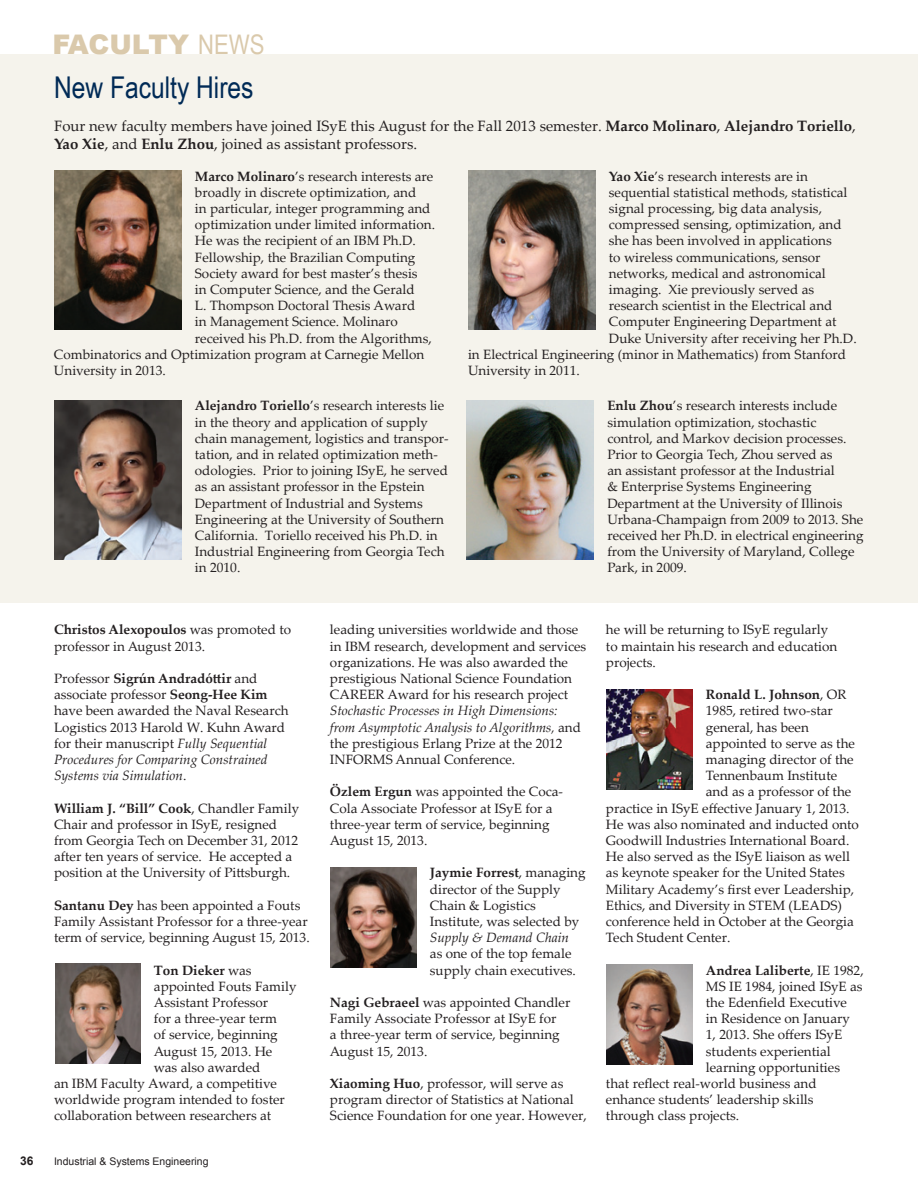
<style>
.page{position:relative;width:918px;height:1188px;background:#fff}
.page>*{position:absolute;margin:0;border:0;box-sizing:border-box;transform-origin:0 0}
.t1{font:30px "Arial Narrow";color:#002a56}
.t2{font:900 27px "Arial";letter-spacing:-.01em;color:#dac9ab}
.t3{font:15px/18px "Palatino Linotype";color:#231f20}
.t4{font:13.5px/16.2px "Palatino Linotype";color:#231f20}
.t5{font:italic 13.5px/16.2px "Palatino Linotype";color:#231f20}
.t6{font:700 13.5px "Palatino Linotype";color:#231f20}
.t7{font:700 12px "Arial";color:#231f20}
.t8{font:10.5px "Arial";color:#231f20}
.s1{font-family:"Arial Narrow";font-weight:400}
.s2{font-weight:700}
.s3{font-style:italic}
.s4{font-weight:400}
.s5{font-style:normal}
</style>
<div class="page">
<div style="left:0;top:54px;width:918px;height:549px;background:#f5f3ec"></div>
<img style="left:54px;top:171px;width:127px;height:159px">
<img style="left:468px;top:171px;width:127px;height:159px">
<img style="left:55px;top:963px;width:85px;height:100px">
<img style="left:330px;top:867px;width:86px;height:101px">
<img style="left:606px;top:689px;width:86px;height:100px">
<img style="left:606px;top:965px;width:86px;height:100px">
<img style="left:54px;top:401px;width:127px;height:159px">
<img style="left:466px;top:401px;width:128px;height:159px">
<h2 class="t2" style="left:52px;top:25px;width:179px">FACULTY <span class="s1">News</span></h2>
<h1 class="t1" style="left:54px;top:66px;width:201px">New Faculty Hires</h1>
<p class="t3" style="left:54px;top:116px;width:803px">Four new faculty members have joined ISyE this August for the Fall 2013 semester. <span class="s2">Marco Molinaro</span>, <span class="s2">Alejandro Toriello</span>,<br><span class="s2">Yao Xie</span>, and <span class="s2">Enlu Zhou</span>, joined as assistant professors.</p>
<p class="t4" style="left:195px;top:167px;width:240px"><span class="s2">Marco Molinaro</span>’s research interests are</p>
<p class="t4" style="left:195px;top:184px;width:223px">broadly in discrete optimization, and</p>
<p class="t4" style="left:195px;top:200px;width:237px">in particular, integer programming and</p>
<p class="t4" style="left:195px;top:216px;width:242px">optimization under limited information.</p>
<p class="t4" style="left:195px;top:232px;width:223px">He was the recipient of an IBM Ph.D.</p>
<p class="t4" style="left:195px;top:248px;width:222px">Fellowship, the Brazilian Computing</p>
<p class="t4" style="left:195px;top:265px;width:224px">Society award for best master’s thesis</p>
<p class="t4" style="left:195px;top:281px;width:221px">in Computer Science, and the Gerald</p>
<p class="t4" style="left:195px;top:297px;width:222px">L. Thompson Doctoral Thesis Award</p>
<p class="t4" style="left:195px;top:313px;width:205px">in Management Science. Molinaro</p>
<p class="t4" style="left:195px;top:329px;width:239px">received his Ph.D. from the Algorithms,</p>
<p class="t4" style="left:54px;top:346px;width:372px">Combinatorics and Optimization program at Carnegie Mellon</p>
<p class="t4" style="left:54px;top:362px;width:113px">University in 2013.</p>
<p class="t4" style="left:195px;top:397px;width:255px"><span class="s2">Alejandro Toriello</span>’s research interests lie in the theory and application of supply chain management, logistics and transpor&shy;tation, and in related optimization meth&shy;odologies. Prior to joining ISyE, he served as an assistant professor in the Epstein Department of Industrial and Systems Engineering at the University of Southern California. Toriello received his Ph.D. in Industrial Engineering from Georgia Tech in 2010.</p>
<p class="t4" style="left:609px;top:167px;width:201px"><span class="s2">Yao Xie</span>’s research interests are in</p>
<p class="t4" style="left:609px;top:184px;width:240px">sequential statistical methods, statistical</p>
<p class="t4" style="left:609px;top:200px;width:215px">signal processing, big data analysis,</p>
<p class="t4" style="left:609px;top:216px;width:234px">compressed sensing, optimization, and</p>
<p class="t4" style="left:609px;top:232px;width:224px">she has been involved in applications</p>
<p class="t4" style="left:609px;top:248px;width:213px">to wireless communications, sensor</p>
<p class="t4" style="left:609px;top:265px;width:218px">networks, medical and astronomical</p>
<p class="t4" style="left:609px;top:281px;width:207px">imaging. Xie previously served as</p>
<p class="t4" style="left:609px;top:297px;width:225px">research scientist in the Electrical and</p>
<p class="t4" style="left:609px;top:313px;width:229px">Computer Engineering Department at</p>
<p class="t4" style="left:609px;top:329px;width:249px">Duke University after receiving her Ph.D.</p>
<p class="t4" style="left:468px;top:346px;width:380px">in Electrical Engineering (minor in Mathematics) from Stanford</p>
<p class="t4" style="left:468px;top:362px;width:113px">University in 2011.</p>
<p class="t4" style="left:607px;top:397px;width:258px"><span class="s2">Enlu Zhou</span>’s research interests include simulation optimization, stochastic control, and Markov decision processes.<br>Prior to Georgia Tech, Zhou served as<br>an assistant professor at the Industrial<br>&amp; Enterprise Systems Engineering Department at the University of Illinois Urbana-Champaign from 2009 to 2013. She received her Ph.D. in electrical engineering from the University of Maryland, College Park, in 2009.</p>
<p class="t4" style="left:54px;top:621px;width:239px"><span class="s2">Christos Alexopoulos</span> was promoted to professor in August 2013.</p>
<p class="t4" style="left:54px;top:670px;width:236px">Professor <span class="s2">Sigrún Andradóttir</span> and associate professor <span class="s2">Seong-Hee Kim </span>have been awarded the Naval Research Logistics 2013 Harold W. Kuhn Award for their manuscript <span class="s3">Fully Sequential Procedures for Comparing Constrained Systems via Simulation</span>.</p>
<p class="t4" style="left:54px;top:799px;width:247px"><span class="s2">William J. “Bill” Cook</span>, Chandler Family Chair and professor in ISyE, resigned from Georgia Tech on December 31, 2012 after ten years of service. He accepted a position at the University of Pittsburgh.</p>
<p class="t4" style="left:54px;top:897px;width:257px"><span class="s2">Santanu Dey</span> has been appointed a Fouts<br>Family Assistant Professor for a three-year term of service, beginning August 15, 2013.</p>
<p class="t6" style="left:154px;top:960px;width:99px">Ton Dieker <span class="s4">was</span></p>
<p class="t4" style="left:154px;top:978px;width:144px">appointed Fouts Family</p>
<p class="t4" style="left:154px;top:994px;width:116px">Assistant Professor</p>
<p class="t4" style="left:154px;top:1010px;width:125px">for a three-year term</p>
<p class="t4" style="left:154px;top:1026px;width:125px">of service, beginning</p>
<p class="t4" style="left:154px;top:1042px;width:120px">August 15, 2013. He</p>
<p class="t4" style="left:154px;top:1059px;width:108px">was also awarded</p>
<p class="t4" style="left:54px;top:1075px;width:225px">an IBM Faculty Award, a competitive</p>
<p class="t4" style="left:54px;top:1091px;width:232px">worldwide program intended to foster</p>
<p class="t4" style="left:54px;top:1107px;width:219px">collaboration between researchers at</p>
<p class="t7" style="left:20px;top:1153px;width:15px">36</p>
<p class="t8" style="left:54px;top:1154px;width:156px">Industrial &amp; Systems Engineering</p>
<p class="t4" style="left:330px;top:621px;width:258px">leading universities worldwide and those in IBM research, development and services organizations. He was also awarded the prestigious National Science Foundation CAREER Award for his research project</p>
<p class="t5" style="left:330px;top:702px;width:253px">Stochastic Processes in High Dimensions: from Asymptotic Analysis to Algorithms, <span class="s5">and the prestigious Erlang Prize at the 2012<br>INFORMS Annual Conference.</span></p>
<p class="t4" style="left:330px;top:783px;width:235px"><span class="s2">Özlem Ergun</span> was appointed the Coca-<br>Cola Associate Professor at ISyE for a three-year term of service, beginning<br>August 15, 2013.</p>
<p class="t4" style="left:430px;top:864px;width:157px"><span class="s2">Jaymie Forrest</span>, managing director of the Supply<br>Chain &amp; Logistics<br>Institute, was selected by</p>
<p class="t5" style="left:430px;top:929px;width:141px">Supply &amp; Demand Chain</p>
<p class="t4" style="left:430px;top:945px;width:147px">as one of the top female supply chain executives.</p>
<p class="t4" style="left:330px;top:994px;width:242px"><span class="s2">Nagi Gebraeel</span> was appointed Chandler Family Associate Professor at ISyE for<br>a three-year term of service, beginning August 15, 2013.</p>
<p class="t4" style="left:330px;top:1075px;width:258px"><span class="s2">Xiaoming Huo</span>, professor, will serve as program director of Statistics at National<br>Science Foundation for one year. However,</p>
<p class="t4" style="left:606px;top:621px;width:233px">he will be returning to ISyE regularly to maintain his research and education projects.</p>
<p class="t6" style="left:706px;top:685px;width:142px">Ronald L. Johnson<span class="s4">, OR</span></p>
<p class="t4" style="left:706px;top:702px;width:129px">1985, retired two-star</p>
<p class="t4" style="left:706px;top:718px;width:105px">general, has been</p>
<p class="t4" style="left:706px;top:735px;width:151px">appointed to serve as the</p>
<p class="t4" style="left:706px;top:751px;width:149px">managing director of the</p>
<p class="t4" style="left:706px;top:767px;width:133px">Tennenbaum Institute</p>
<p class="t4" style="left:706px;top:783px;width:147px">and as a professor of the</p>
<p class="t4" style="left:606px;top:799px;width:245px">practice in ISyE effective January 1, 2013.</p>
<p class="t4" style="left:606px;top:816px;width:255px">He was also nominated and inducted onto</p>
<p class="t4" style="left:606px;top:832px;width:245px">Goodwill Industries International Board.</p>
<p class="t4" style="left:606px;top:848px;width:245px">He also served as the ISyE liaison as well</p>
<p class="t4" style="left:606px;top:864px;width:240px">as keynote speaker for the United States</p>
<p class="t4" style="left:606px;top:880px;width:250px">Military Academy’s first ever Leadership,</p>
<p class="t4" style="left:606px;top:897px;width:238px">Ethics, and Diversity in STEM (LEADS)</p>
<p class="t4" style="left:606px;top:913px;width:250px">conference held in October at the Georgia</p>
<p class="t4" style="left:606px;top:929px;width:126px">Tech Student Center.</p>
<p class="t6" style="left:706px;top:960px;width:159px">Andrea Laliberte<span class="s4">, IE 1982,</span></p>
<p class="t4" style="left:706px;top:978px;width:158px">MS IE 1984, joined ISyE as</p>
<p class="t4" style="left:706px;top:994px;width:143px">the Edenfield Executive</p>
<p class="t4" style="left:706px;top:1010px;width:146px">in Residence on January</p>
<p class="t4" style="left:706px;top:1026px;width:138px">1, 2013. She offers ISyE</p>
<p class="t4" style="left:706px;top:1042px;width:126px">students experiential</p>
<p class="t4" style="left:706px;top:1059px;width:136px">learning opportunities</p>
<p class="t4" style="left:606px;top:1075px;width:212px">that reflect real-world business and</p>
<p class="t4" style="left:606px;top:1091px;width:209px">enhance students’ leadership skills</p>
<p class="t4" style="left:606px;top:1107px;width:135px">through class projects.</p>
</div>
